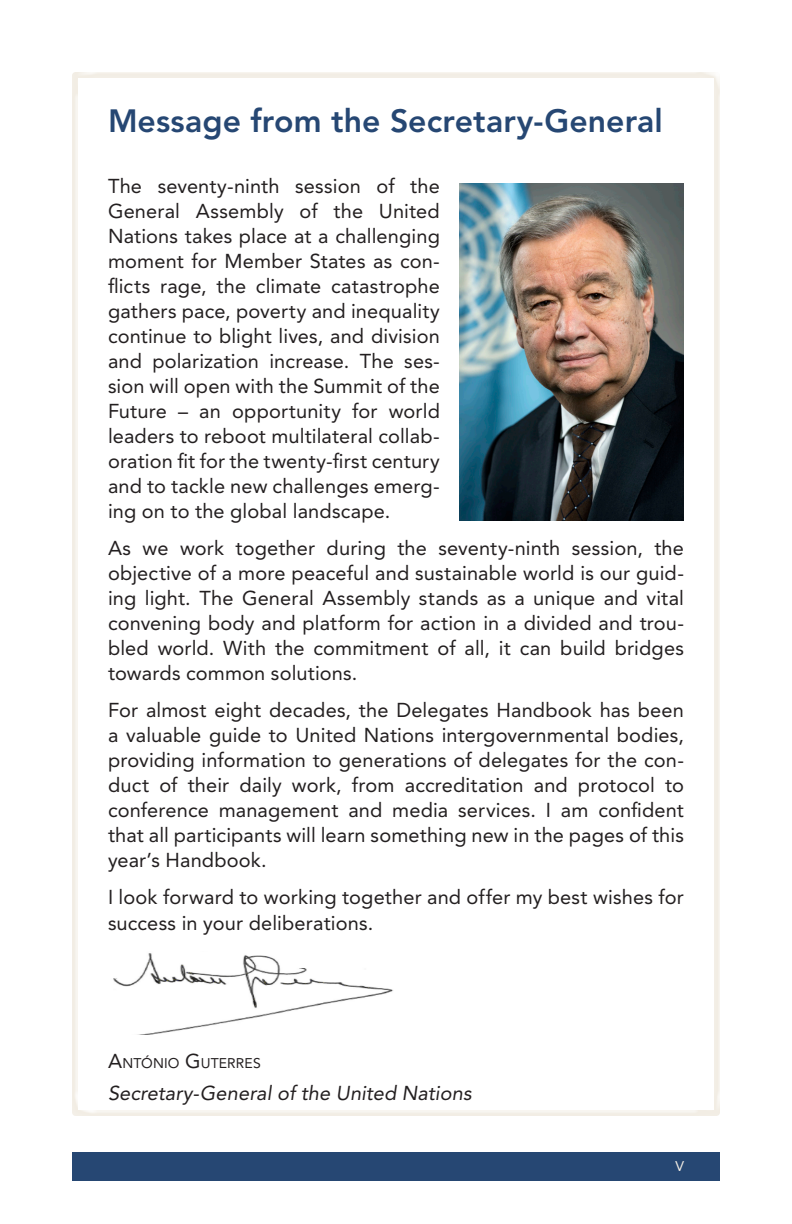
<style>
.page{position:relative;width:792px;height:1224px;background:#fff}
.page>*{position:absolute;margin:0;border:0;box-sizing:border-box;transform-origin:0 0}
.t1{font:800 32px "Avenir LT Std";letter-spacing:.005em;color:#264773}
.t2{font:20px/25px "Avenir LT Std";letter-spacing:.005em;color:#231f20;text-align:justify}
.t3{font:italic 20px "Avenir LT Std";letter-spacing:.005em;color:#231f20}
.t4{font:14px "Avenir LT Std";letter-spacing:.01em;color:#231f20}
.t5{font:14px "Avenir LT Std";color:#f2ede4}
.s1{font-size:20px}
</style>
<div class="page">
<div style="left:72px;top:1152px;width:648px;height:28px;background:#264773"></div>
<img style="left:113px;top:953px;width:280px;height:81px">
<img style="left:460px;top:184px;width:224px;height:336px">
<h1 class="t1" style="left:108px;top:102px;width:556px">Message from the Secretary-General</h1>
<p class="t2" style="left:108px;top:174px;width:333px">The seventy-ninth session of the General Assembly of the United Nations takes place at a challenging moment for Member States as con&shy;flicts rage, the climate catastrophe gathers pace, poverty and inequality continue to blight lives, and division and polarization increase. The ses&shy;sion will open with the Summit of the Future – an opportunity for world leaders to reboot multilateral collab&shy;oration fit for the twenty-first century and to tackle new challenges emerg&shy;ing on to the global landscape.</p>
<p class="t2" style="left:108px;top:536px;width:578px">As we work together during the seventy-ninth session, the objective of a more peaceful and sustainable world is our guid&shy;ing light. The General Assembly stands as a unique and vital convening body and platform for action in a divided and trou&shy;bled world. With the commitment of all, it can build bridges towards common solutions.</p>
<p class="t2" style="left:108px;top:698px;width:578px">For almost eight decades, the Delegates Handbook has been a valuable guide to United Nations intergovernmental bodies, providing information to generations of delegates for the con&shy;duct of their daily work, from accreditation and protocol to conference management and media services. I am confident that all participants will learn something new in the pages of this year’s Handbook.</p>
<p class="t2" style="left:108px;top:884px;width:577px;line-height:26px">I look forward to working together and offer my best wishes for success in your deliberations.</p>
<p class="t4" style="left:108px;top:1055px;width:154px"><span class="s1">A</span>NTÓNIO <span class="s1">G</span>UTERRES</p>
<p class="t3" style="left:108px;top:1082px;width:365px">Secretary-General of the United Nations</p>
<p class="t5" style="left:675px;top:1158px;width:10px">V</p>
</div>
